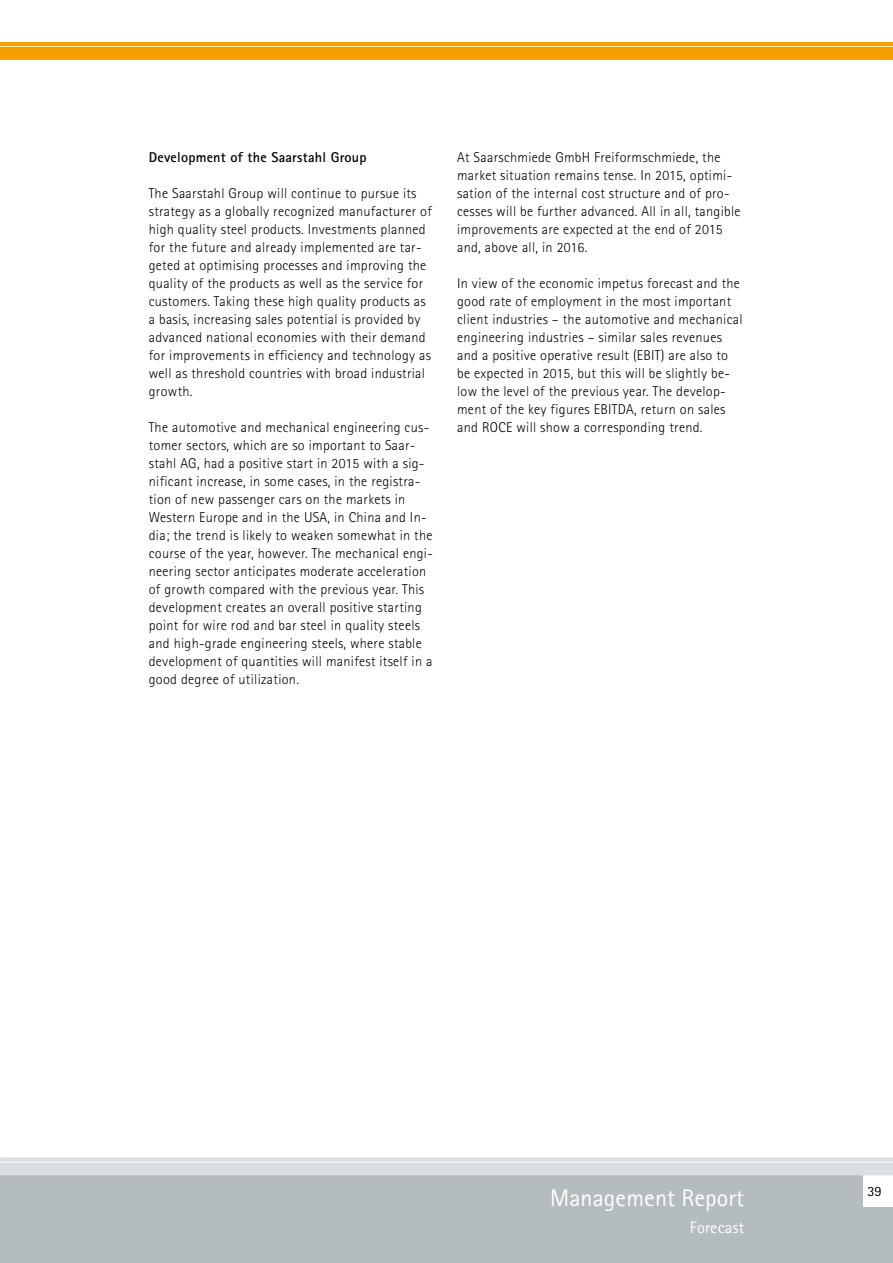
<style>
.page{position:relative;width:893px;height:1263px;background:#fff}
.page>*{position:absolute;margin:0;border:0;box-sizing:border-box;transform-origin:0 0}
.t1{font:24px "Agfa Rotis Sans Serif";letter-spacing:.005em;color:#fff}
.t2{font:16.5px "Agfa Rotis Sans Serif";letter-spacing:.005em;color:#fff}
.t3{font:300 14.25px/18px "Agfa Rotis Sans Serif";letter-spacing:.02em;color:#000}
.t4{font:700 14.25px "Agfa Rotis Sans Serif";letter-spacing:.015em;color:#000}
.t5{font:14.25px "Agfa Rotis Sans Serif";color:#000}
</style>
<div class="page">
<div style="left:0;top:1173px;width:893px;height:90px;background:#b5bcbd"></div>
<div style="left:863px;top:1175px;width:30px;height:31px;background:#fff"></div>
<svg style="left:0;top:1158px;width:893px;height:17px;background:#dce0e0"></svg>
<div style="left:0;top:47px;width:893px;height:13px;background:#f49e00"></div>
<hr style="left:0;top:42px;width:893px;height:4px;background:#f49e00">
<p class="t4" style="left:149px;top:148px;width:219px">Development of the Saarstahl Group</p>
<p class="t3" style="left:149px;top:184px;width:285px">The Saarstahl Group will continue to pursue its strategy as a globally recognized manufacturer of high quality steel products. Investments planned for the future and already implemented are tar&shy;geted at optimising processes and improving the quality of the products as well as the service for customers. Taking these high quality products as a basis, increasing sales potential is provided by advanced national economies with their demand for improvements in efficiency and technology as well as threshold countries with broad industrial growth.</p>
<p class="t3" style="left:149px;top:418px;width:286px">The automotive and mechanical engineering cus&shy;tomer sectors, which are so important to Saar&shy;stahl AG, had a positive start in 2015 with a sig&shy;nificant increase, in some cases, in the registra&shy;tion of new passenger cars on the markets in Western Europe and in the USA, in China and In&shy;dia; the trend is likely to weaken somewhat in the course of the year, however. The mechanical engi&shy;neering sector anticipates moderate acceleration of growth compared with the previous year. This development creates an overall positive starting point for wire rod and bar steel in quality steels and high-grade engineering steels, where stable development of quantities will manifest itself in a good degree of utilization.</p>
<p class="t3" style="left:457px;top:148px;width:285px">At Saarschmiede GmbH Freiformschmiede, the market situation remains tense. In 2015, optimi&shy;sation of the internal cost structure and of pro&shy;cesses will be further advanced. All in all, tangible improvements are expected at the end of 2015 and, above all, in 2016.</p>
<p class="t3" style="left:457px;top:274px;width:287px">In view of the economic impetus forecast and the good rate of employment in the most important client industries – the automotive and mechanical engineering industries – similar sales revenues and a positive operative result (EBIT) are also to be expected in 2015, but this will be slightly be&shy;low the level of the previous year. The develop&shy;ment of the key figures EBITDA, return on sales and ROCE will show a corresponding trend.</p>
<h1 class="t1" style="left:550px;top:1183px;width:195px">Management Report</h1>
<p class="t2" style="left:690px;top:1217px;width:56px">Forecast</p>
<p class="t5" style="left:867px;top:1182px;width:16px">39</p>
</div>
